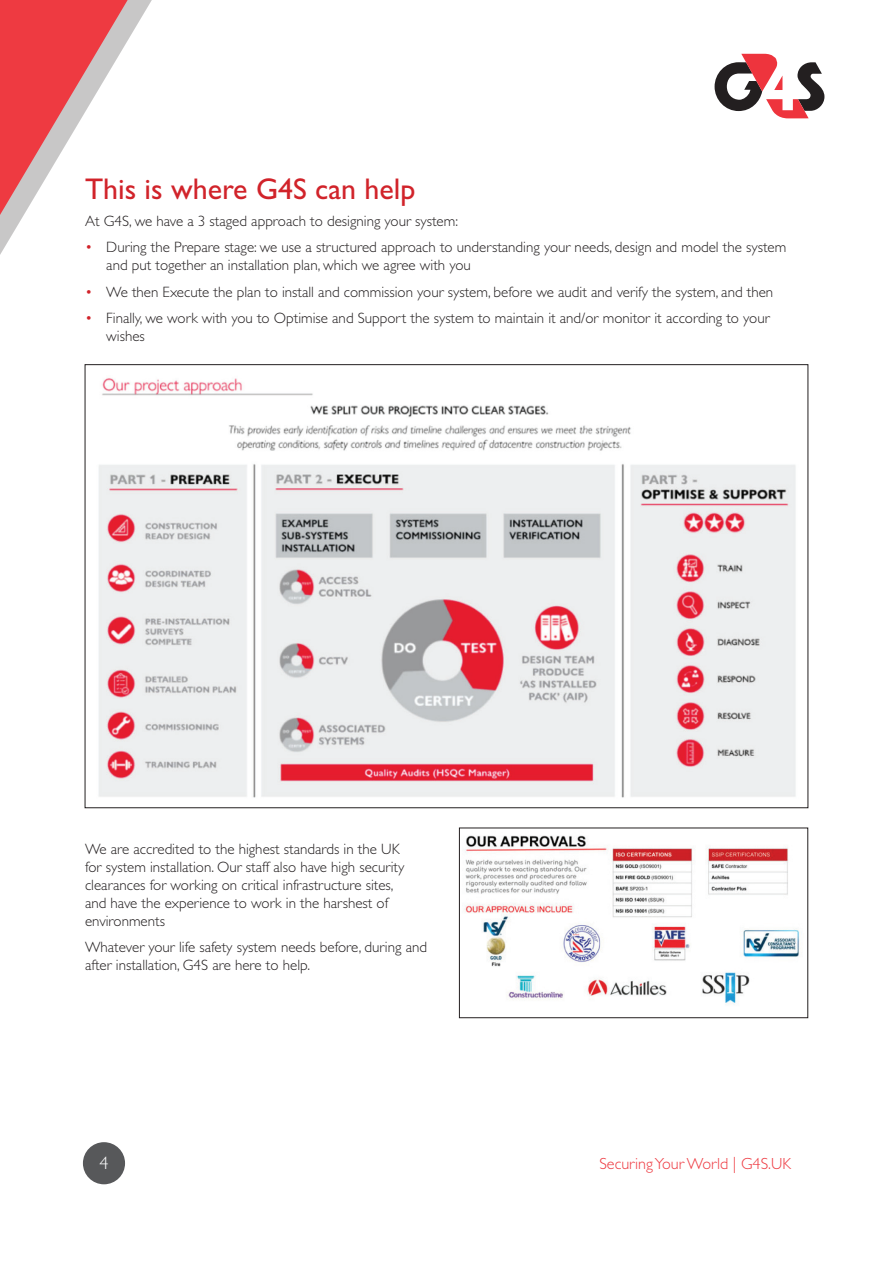
<style>
.page{position:relative;width:893px;height:1263px;background:#fff}
.page>*{position:absolute;margin:0;border:0;box-sizing:border-box;transform-origin:0 0}
.t1{font:30px "Gill Sans Std";color:#d1232a}
.t2{font:300 18px "Gill Sans Std";color:#fff}
.t3{font:300 16.2px "Gill Sans Std";color:#ee3a41}
.t4{font:300 15px/18px "Gill Sans Std";color:#231f20}
.s1{color:#d1232a}
</style>
<div class="page">
<svg style="left:0;top:0;width:152px;height:255px"></svg>
<svg style="left:715px;top:54px;width:109px;height:64px"></svg>
<div style="left:83px;top:1142px;width:42px;height:42px;background:#57585a;border-radius:50%"></div>
<img style="left:99px;top:378px;width:697px;height:420px">
<img style="left:464px;top:835px;width:336px;height:169px">
<div style="left:459px;top:828px;width:349px;height:190px;border:1px solid #231f20"></div>
<h1 class="t1" style="left:85px;top:172px;width:332px">This is where G4S can help</h1>
<p class="t4" style="left:85px;top:212px;width:374px">At G4S, we have a 3 staged approach to designing your system:</p>
<p class="t4" style="left:106px;top:238px;width:681px;text-indent:-21px"><span class="s1">•</span> During the Prepare stage: we use a structured approach to understanding your needs, design and model the system and put together an installation plan, which we agree with you</p>
<p class="t4" style="left:85px;top:283px;width:690px"><span class="s1">•</span> We then Execute the plan to install and commission your system, before we audit and verify the system, and then</p>
<p class="t4" style="left:106px;top:309px;width:665px;text-indent:-21px"><span class="s1">•</span> Finally, we work with you to Optimise and Support the system to maintain it and/or monitor it according to your wishes</p>
<p class="t4" style="left:85px;top:840px;width:321px">We are accredited to the highest standards in the UK for system installation. Our staff also have high security clearances for working on critical infrastructure sites, and have the experience to work in the harshest of environments</p>
<p class="t4" style="left:85px;top:938px;width:344px">Whatever your life safety system needs before, during and after installation, G4S are here to help.</p>
<p class="t2" style="left:99px;top:1153px;width:10px">4</p>
<p class="t3" style="left:599px;top:1155px;width:193px">Securing Your World | G4S.UK</p>
</div>
